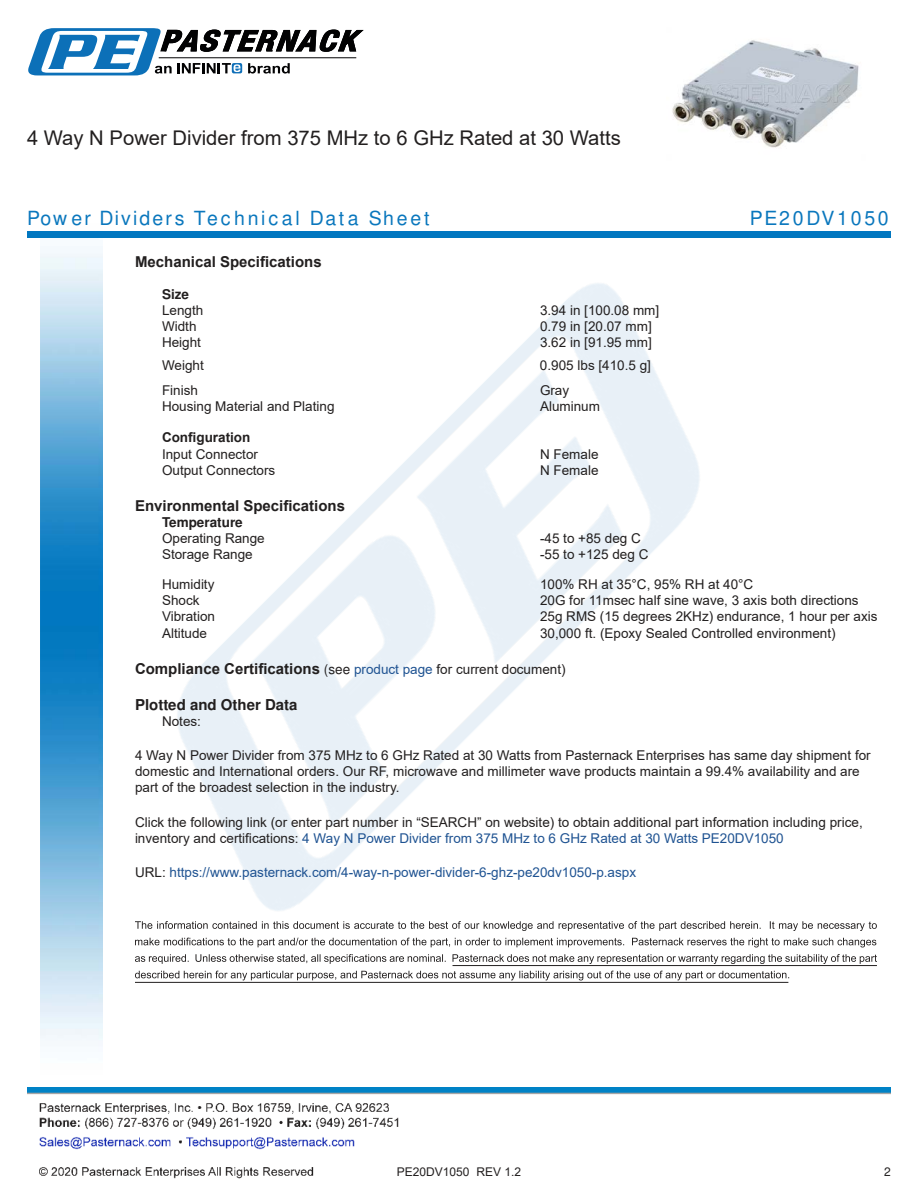
<style>
.page{position:relative;width:918px;height:1188px;background:#fff}
.page>*{position:absolute;margin:0;border:0;box-sizing:border-box;transform-origin:0 0}
.t1{font:20.25px "Arial";color:#221f1f}
.t2{font:900 19.5px "Arial";letter-spacing:.14em;color:#0a77bd}
.t3{font:700 15px "Arial";color:#221f1f}
.t4{font:13.5px/16.2px "Arial";color:#221f1f}
.t5{font:13.5px "Arial";color:#1f5392}
.t6{font:700 13.5px "Arial";color:#221f1f}
.t7{font:12px "Arial";color:#221f1f}
.s1{font-weight:400;font-size:13.5px}
.s2{font-weight:400;font-size:13.5px;color:#1f5392}
.s3{color:#1f5392}
.s4{color:#221f1f}
</style>
<div class="page">
<img style="left:39px;top:1103px;width:360px;height:76px">
<img style="left:102px;top:246px;width:719px;height:724px">
<img style="left:27px;top:1088px;width:864px;height:7px">
<img style="left:40px;top:237px;width:62px;height:804px">
<div style="left:27px;top:231px;width:864px;height:6px;background:#0177c0"></div>
<svg style="left:28px;top:28px;width:336px;height:47px"></svg>
<svg style="left:135px;top:921px;width:742px;height:10px"></svg>
<svg style="left:135px;top:938px;width:741px;height:9px"></svg>
<svg style="left:135px;top:954px;width:742px;height:10px"></svg>
<svg style="left:135px;top:971px;width:654px;height:9px"></svg>
<hr style="left:453px;top:965px;width:424px;height:1px;background:#221f1f">
<hr style="left:135px;top:982px;width:653px;height:1px;background:#221f1f">
<img style="left:672px;top:40px;width:187px;height:108px">
<h1 class="t1" style="left:27px;top:124px;width:595px">4 Way N Power Divider from 375 MHz to 6 GHz Rated at 30 Watts</h1>
<h2 class="t2" style="left:27px;top:207px;width:404px">Power Dividers Technical Data Sheet</h2>
<h2 class="t2" style="left:750px;top:207px;width:140px">PE20DV1050</h2>
<p class="t3" style="left:135px;top:252px;width:188px">Mechanical Speci昀椀cations</p>
<p class="t6" style="left:162px;top:289px;width:29px">Size</p>
<p class="t4" style="left:162px;top:302px;width:43px">Length</p>
<p class="t4" style="left:540px;top:302px;width:121px">3.94 in [100.08 mm]</p>
<p class="t4" style="left:162px;top:318px;width:36px">Width</p>
<p class="t4" style="left:540px;top:318px;width:113px">0.79 in [20.07 mm]</p>
<p class="t4" style="left:162px;top:334px;width:41px">Height</p>
<p class="t4" style="left:540px;top:334px;width:113px">3.62 in [91.95 mm]</p>
<p class="t4" style="left:162px;top:357px;width:43px">Weight</p>
<p class="t4" style="left:540px;top:357px;width:113px">0.905 lbs [410.5 g]</p>
<p class="t4" style="left:162px;top:382px;width:38px">Finish</p>
<p class="t4" style="left:540px;top:382px;width:31px">Gray</p>
<p class="t4" style="left:162px;top:398px;width:174px">Housing Material and Plating</p>
<p class="t4" style="left:540px;top:398px;width:62px">Aluminum</p>
<p class="t6" style="left:162px;top:428px;width:90px">Con昀椀guration</p>
<p class="t4" style="left:162px;top:446px;width:98px">Input Connector</p>
<p class="t4" style="left:540px;top:446px;width:60px">N Female</p>
<p class="t4" style="left:162px;top:462px;width:115px">Output Connectors</p>
<p class="t4" style="left:540px;top:462px;width:60px">N Female</p>
<p class="t3" style="left:135px;top:495px;width:212px">Environmental Speci昀椀cations</p>
<p class="t6" style="left:162px;top:517px;width:82px">Temperature</p>
<p class="t4" style="left:162px;top:530px;width:104px">Operating Range</p>
<p class="t4" style="left:540px;top:530px;width:102px">-45 to +85 deg C</p>
<p class="t4" style="left:162px;top:546px;width:92px">Storage Range</p>
<p class="t4" style="left:540px;top:546px;width:110px">-55 to +125 deg C</p>
<p class="t4" style="left:162px;top:576px;width:54px">Humidity</p>
<p class="t4" style="left:540px;top:576px;width:215px">100% RH at 35°C, 95% RH at 40°C</p>
<p class="t4" style="left:162px;top:592px;width:39px">Shock</p>
<p class="t4" style="left:540px;top:592px;width:320px">20G for 11msec half sine wave, 3 axis both directions</p>
<p class="t4" style="left:162px;top:608px;width:55px">Vibration</p>
<p class="t4" style="left:540px;top:608px;width:339px">25g RMS (15 degrees 2KHz) endurance, 1 hour per axis</p>
<p class="t4" style="left:162px;top:625px;width:47px">Altitude</p>
<p class="t4" style="left:540px;top:625px;width:297px">30,000 ft. (Epoxy Sealed Controlled environment)</p>
<p class="t3" style="left:135px;top:658px;width:432px">Compliance Certi昀椀cations <span class="s1">(see</span> <span class="s2">product page</span> <span class="s1">for current document)</span></p>
<p class="t3" style="left:135px;top:699px;width:164px">Plotted and Other Data</p>
<p class="t4" style="left:162px;top:713px;width:41px">Notes:</p>
<p class="t4" style="left:135px;top:747px;width:737px">4 Way N Power Divider from 375 MHz to 6 GHz Rated at 30 Watts from Pasternack Enterprises has same day shipment for domestic and International orders. Our RF, microwave and millimeter wave products maintain a 99.4% availability and are part of the broadest selection in the industry.</p>
<p class="t4" style="left:135px;top:814px;width:729px">Click the following link (or enter part number in “SEARCH” on website) to obtain additional part information including price, inventory and certi昀椀cations: <span class="s3">4 Way N Power Divider from 375 MHz to 6 GHz Rated at 30 Watts PE20DV1050</span></p>
<p class="t5" style="left:135px;top:863px;width:503px"><span class="s4">URL:</span> https://www.pasternack.com/4-way-n-power-divider-6-ghz-pe20dv1050-p.aspx</p>
<p class="t7" style="left:397px;top:1163px;width:126px">PE20DV1050 REV 1.2</p>
<p class="t7" style="left:884px;top:1167px;width:8px">2</p>
</div>
